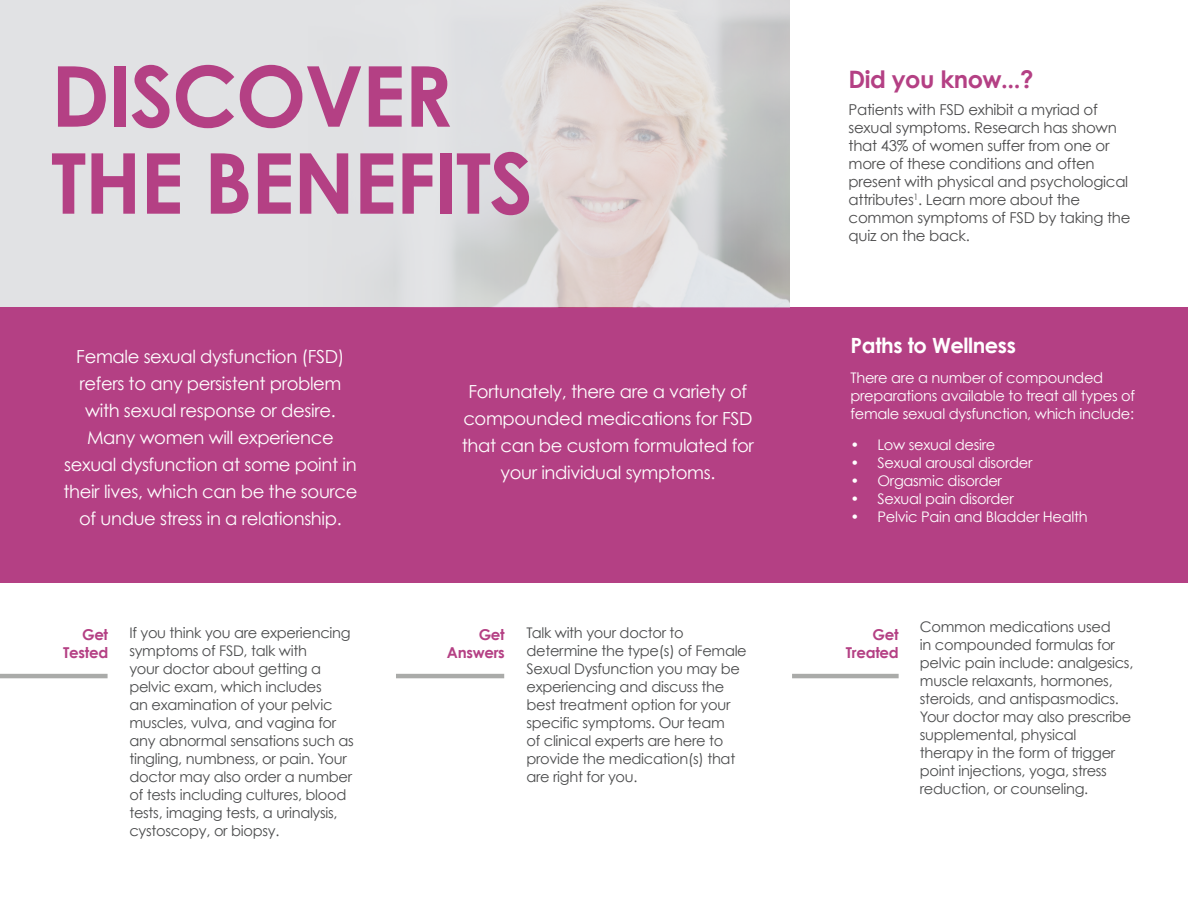
<style>
.page{position:relative;width:1188px;height:918px;background:#fff}
.page>*{position:absolute;margin:0;border:0;box-sizing:border-box;transform-origin:0 0}
.Header_1{font:700 84px "Century Gothic";letter-spacing:-.02em;color:#b44084}
.Intro{font:700 24px "Century Gothic";letter-spacing:-.02em;color:#b44084}
.Numbers{font:700 21px "Century Gothic";letter-spacing:-.02em;color:#fff}
.Intro-2{font:18px/27px "Century Gothic";letter-spacing:-.02em;color:#fff;text-align:center}
.Intro-3{font:15px/18px "Century Gothic";letter-spacing:-.02em;color:#4c4c4d}
.Numbers-2{font:700 15px/18px "Century Gothic";letter-spacing:-.02em;color:#b44084;text-align:right}
.Paragraph{font:14.7px/18px "Century Gothic";letter-spacing:-.02em;color:#4b4c4d}
.Paragraph-2{font:14.7px/18px "Century Gothic";letter-spacing:-.02em;color:#fff}
</style>
<div class="page">
<div style="left:0;top:307px;width:1188px;height:276px;background:#b44084"></div>
<div style="left:0;top:0;width:789px;height:307px;background:#e1e2e4"></div>
<img style="left:453px;top:0;width:337px;height:307px">
<hr style="left:0;top:674px;width:108px;height:4px;background:#aaaba9">
<hr style="left:396px;top:674px;width:108px;height:4px;background:#aaaba9">
<hr style="left:792px;top:674px;width:107px;height:4px;background:#aaaba9">
<p class="Header_1" style="left:51px;top:43px;width:403px">DISCOVER</p>
<p class="Header_1" style="left:51px;top:130px;width:484px">THE BENEFITS</p>
<p class="Intro-2" style="left:63px;top:343px;width:296px">Female sexual dysfunction (FSD) refers to any persistent problem with sexual response or desire.<br>Many women will experience sexual dysfunction at some point in their lives, which can be the source of undue stress in a relationship.</p>
<p class="Intro-2" style="left:462px;top:378px;width:294px">Fortunately, there are a variety of compounded medications for FSD that can be custom formulated for your individual symptoms.</p>
<p class="Intro" style="left:849px;top:64px;width:186px">Did you know...?</p>
<p class="Intro-3" style="left:849px;top:100px;width:283px">Patients with FSD exhibit a myriad of sexual symptoms. Research has shown that 43% of women suffer from one or more of these conditions and often present with physical and psychological attributes<sup>1</sup>. Learn more about the common symptoms of FSD by taking the quiz on the back.</p>
<p class="Numbers" style="left:851px;top:332px;width:167px">Paths to Wellness</p>
<p class="Paragraph-2" style="left:850px;top:368px;width:286px">There are a number of compounded preparations available to treat all types of female sexual dysfunction, which include:</p>
<p class="Paragraph-2" style="left:850px;top:435px;width:146px">• Low sexual desire</p>
<p class="Paragraph-2" style="left:850px;top:453px;width:184px">• Sexual arousal disorder</p>
<p class="Paragraph-2" style="left:850px;top:471px;width:153px">• Orgasmic disorder</p>
<p class="Paragraph-2" style="left:850px;top:489px;width:165px">• Sexual pain disorder</p>
<p class="Paragraph-2" style="left:850px;top:507px;width:239px">• Pelvic Pain and Bladder Health</p>
<p class="Numbers-2" style="left:63px;top:626px;width:46px">Get<br>Tested</p>
<p class="Paragraph" style="left:129px;top:623px;width:226px">If you think you are experiencing symptoms of FSD, talk with<br>your doctor about getting a pelvic exam, which includes<br>an examination of your pelvic muscles, vulva, and vagina for any abnormal sensations such as tingling, numbness, or pain. Your doctor may also order a number of tests including cultures, blood tests, imaging tests, a urinalysis, cystoscopy, or biopsy.</p>
<p class="Paragraph" style="left:526px;top:623px;width:222px">Talk with your doctor to determine the type(s) of Female<br>Sexual Dysfunction you may be experiencing and discuss the best treatment option for your specific symptoms. Our team<br>of clinical experts are here to provide the medication(s) that are right for you.</p>
<p class="Paragraph" style="left:920px;top:617px;width:215px">Common medications used<br>in compounded formulas for pelvic pain include: analgesics, muscle relaxants, hormones, steroids, and antispasmodics.<br>Your doctor may also prescribe supplemental, physical therapy in the form of trigger point injections, yoga, stress reduction, or counseling.</p>
<p class="Numbers-2" style="left:479px;top:626px;width:28px">Get</p>
<p class="Numbers-2" style="left:447px;top:644px;width:59px">Answers</p>
<p class="Numbers-2" style="left:846px;top:626px;width:54px">Get<br>Treated</p>
</div>
